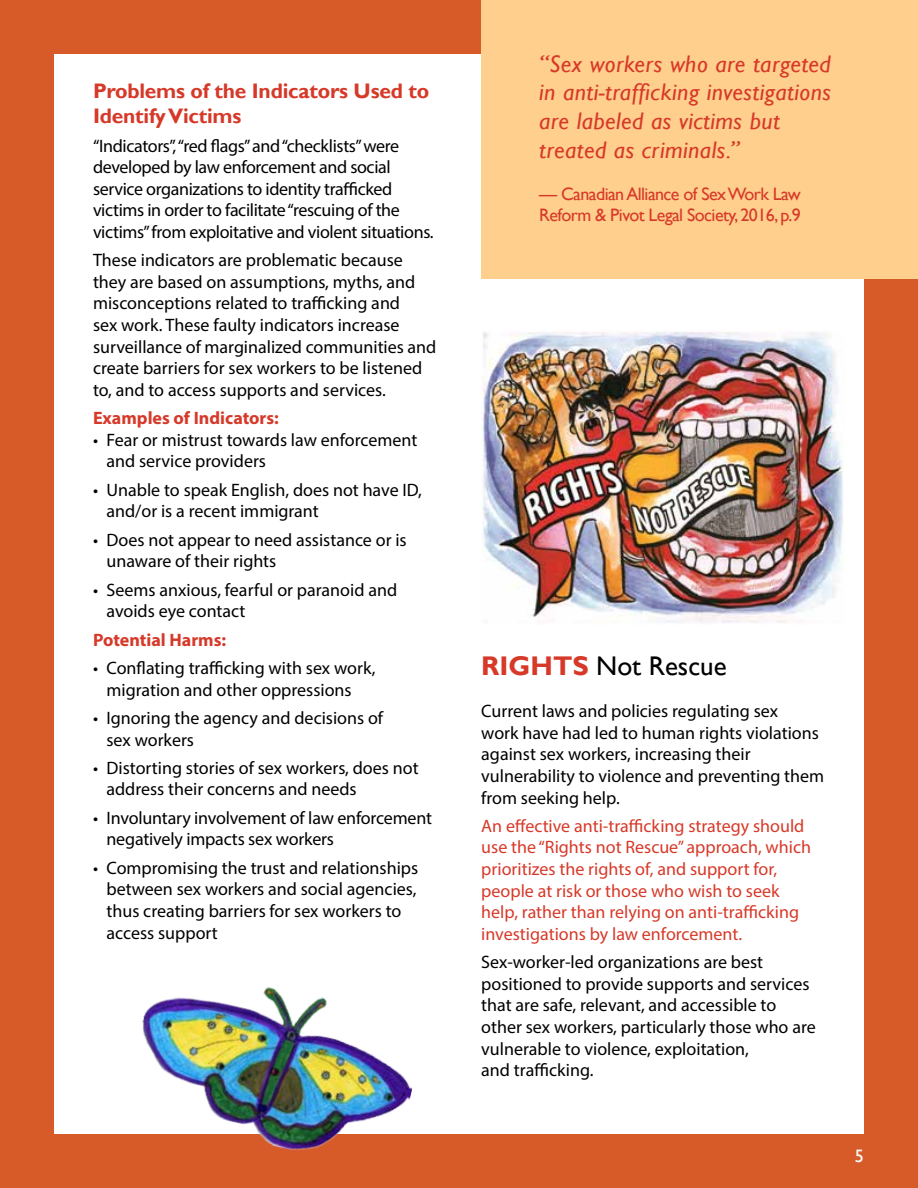
<style>
.page{position:relative;width:918px;height:1188px;background:#d75b28}
.page>*{position:absolute;margin:0;border:0;box-sizing:border-box;transform-origin:0 0}
.t1{font:27px "Gill Sans";color:#000}
.t2{font:italic 24px/28.8px "Gill Sans";letter-spacing:.02em;color:#d73929}
.t3{font:700 21px/25.2px "Gill Sans";letter-spacing:-.01em;color:#d73929}
.t4{font:18px/21.6px "Myriad Pro";color:#000}
.t5{font:18px/21.6px "Myriad Pro";color:#d73929}
.t6{font:18px/21.6px "Myriad Pro";letter-spacing:-.02em;color:#000}
.t7{font:18px/21.6px "Gill Sans";letter-spacing:-.03em;color:#d73929}
.t8{font:700 18px "Myriad Pro";color:#d73929}
.t9{font:18px "Gill Sans";color:#fff}
.s1{font-weight:700;color:#d73929}
</style>
<div class="page">
<div style="left:54px;top:54px;width:810px;height:1080px;background:#fff"></div>
<div style="left:482px;top:0;width:436px;height:278px;background:#fecf8d"></div>
<img style="left:482px;top:331px;width:361px;height:292px">
<img style="left:142px;top:987px;width:271px;height:163px">
<p class="t3" style="left:93px;top:79px;width:338px">Problems of the Indicators Used to<br>Identify Victims</p>
<p class="t6" style="left:93px;top:134px;width:342px">“Indicators”, “red flags” and “checklists” were developed by law enforcement and social service organizations to identity trafficked victims in order to facilitate “rescuing of the victims” from exploitative and violent situations.</p>
<p class="t4" style="left:93px;top:249px;width:345px">These indicators are problematic because they are based on assumptions, myths, and misconceptions related to trafficking and<br>sex work. These faulty indicators increase surveillance of marginalized communities and create barriers for sex workers to be listened to, and to access supports and services.</p>
<p class="t8" style="left:93px;top:406px;width:187px">Examples of Indicators:</p>
<p class="t4" style="left:106px;top:429px;width:312px;text-indent:-14px">• Fear or mistrust towards law enforcement and service providers</p>
<p class="t4" style="left:106px;top:479px;width:317px;text-indent:-14px">• Unable to speak English, does not have ID, and/or is a recent immigrant</p>
<p class="t4" style="left:106px;top:529px;width:302px;text-indent:-14px">• Does not appear to need assistance or is unaware of their rights</p>
<p class="t4" style="left:106px;top:579px;width:292px;text-indent:-14px">• Seems anxious, fearful or paranoid and avoids eye contact</p>
<p class="t8" style="left:93px;top:628px;width:135px">Potential Harms:</p>
<p class="t4" style="left:93px;top:657px;width:284px;text-align:center">• Conflating trafficking with sex work, migration and other oppressions</p>
<p class="t4" style="left:106px;top:707px;width:278px;text-indent:-14px">• Ignoring the agency and decisions of sex workers</p>
<p class="t4" style="left:106px;top:757px;width:314px;text-indent:-14px">• Distorting stories of sex workers, does not address their concerns and needs</p>
<p class="t4" style="left:106px;top:807px;width:327px;text-indent:-14px">• Involuntary involvement of law enforcement negatively impacts sex workers</p>
<p class="t4" style="left:106px;top:857px;width:313px;text-indent:-14px">• Compromising the trust and relationships between sex workers and social agencies, thus creating barriers for sex workers to access support</p>
<h2 class="t2" style="left:539px;top:49px;width:293px">“Sex workers who are targeted in anti-trafficking investigations are labeled as victims but treated as criminals.”</h2>
<p class="t7" style="left:539px;top:183px;width:263px">— Canadian Alliance of Sex Work Law<br>Reform &amp; Pivot Legal Society, 2016, p.9</p>
<h1 class="t1" style="left:481px;top:651px;width:247px"><span class="s1">RIGHTS</span> Not Rescue</h1>
<p class="t4" style="left:481px;top:700px;width:345px">Current laws and policies regulating sex<br>work have had led to human rights violations against sex workers, increasing their vulnerability to violence and preventing them from seeking help.</p>
<p class="t5" style="left:481px;top:815px;width:331px">An effective anti-trafficking strategy should use the “Rights not Rescue” approach, which prioritizes the rights of, and support for, people at risk or those who wish to seek help, rather than relying on anti-trafficking investigations by law enforcement.</p>
<p class="t4" style="left:481px;top:951px;width:336px">Sex-worker-led organizations are best positioned to provide supports and services that are safe, relevant, and accessible to other sex workers, particularly those who are vulnerable to violence, exploitation,<br>and trafficking.</p>
<p class="t9" style="left:855px;top:1145px;width:10px">5</p>
</div>
